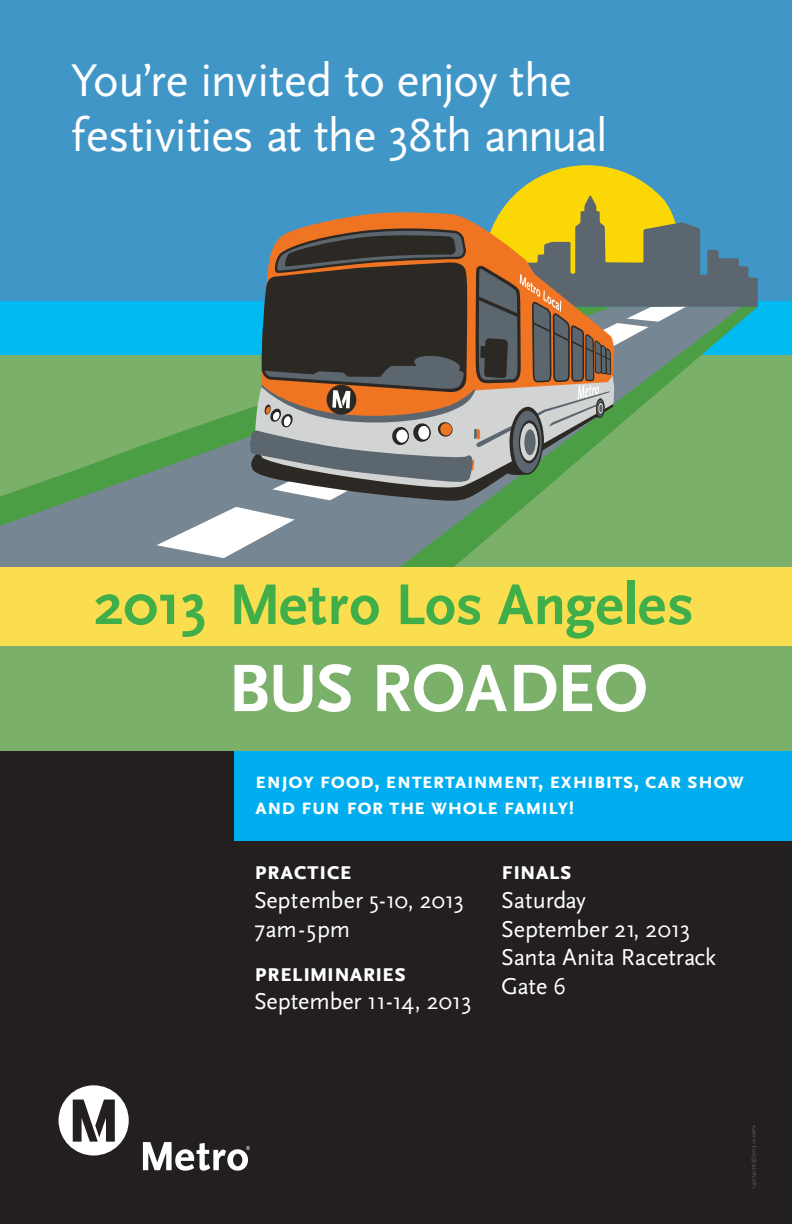
<style>
.page{position:relative;width:792px;height:1224px;background:#fff}
.page>*{position:absolute;margin:0;border:0;box-sizing:border-box;transform-origin:0 0}
.t1{font:700 70px "Scala Sans LF";color:#fff}
.t2{font:700 60px "Scala Sans";color:#40ae49}
.t3{font:48px/55px "Scala Sans";letter-spacing:-.02em;color:#fff}
.t4{font:700 26px "Scala Sans Caps";letter-spacing:-.015em;color:#fff}
.t5{font:700 26px "Scala Sans Caps";letter-spacing:-.035em;color:#fff}
.t6{font:24px/28.8px "Scala Sans";color:#fff}
.t7{font:700 23px/26px "Scala Sans Caps";letter-spacing:-.01em;color:#fff}
.t8{font:6px "Scala Sans Caps";color:#636366}
</style>
<div class="page">
<div style="left:0;top:750px;width:792px;height:474px;background:#231f20"></div>
<div style="left:234px;top:751px;width:558px;height:90px;background:#00aeef"></div>
<div style="left:0;top:353px;width:792px;height:398px;background:#7bb06a"></div>
<div style="left:0;top:0;width:792px;height:351px;background:#4096c7"></div>
<div style="left:0;top:301px;width:792px;height:54px;background:#00baf1"></div>
<div style="left:0;top:567px;width:792px;height:78px;background:#fbde4f"></div>
<svg style="left:0;top:417px;width:502px;height:150px"></svg>
<svg style="left:42px;top:543px;width:206px;height:24px;background:#8c99a4"></svg>
<svg style="left:222px;top:165px;width:536px;height:361px"></svg>
<div style="left:59px;top:1085px;width:70px;height:71px;background:#fff;border-radius:50%"></div>
<svg style="left:73px;top:1100px;width:42px;height:42px"></svg>
<svg style="left:143px;top:1142px;width:107px;height:29px"></svg>
<h3 class="t3" style="left:71px;top:54px;width:538px">You’re invited to enjoy the festivities at the 38th annual</h3>
<h2 class="t2" style="left:94px;top:572px;width:601px">2013 Metro Los Angeles</h2>
<h1 class="t1" style="left:229px;top:651px;width:421px">BUS ROADEO</h1>
<p class="t7" style="left:255px;top:768px;width:491px">enjoy food, entertainment, exhibits, car show and fun for the whole family!</p>
<p class="t4" style="left:254px;top:856px;width:99px">practice</p>
<p class="t6" style="left:254px;top:886px;width:212px">September 5-10, 2013<br>7am-5pm</p>
<p class="t5" style="left:254px;top:958px;width:154px">preliminaries</p>
<p class="t6" style="left:254px;top:988px;width:219px">September 11-14, 2013</p>
<p class="t4" style="left:501px;top:856px;width:72px">finals</p>
<p class="t6" style="left:501px;top:886px;width:216px">Saturday<br>September 21, 2013<br>Santa Anita Racetrack<br>Gate 6</p>
<p class="t8" style="left:750px;top:1189px;width:65px;rotate:-90deg">14-0141eb ©2013 lacmta</p>
</div>
